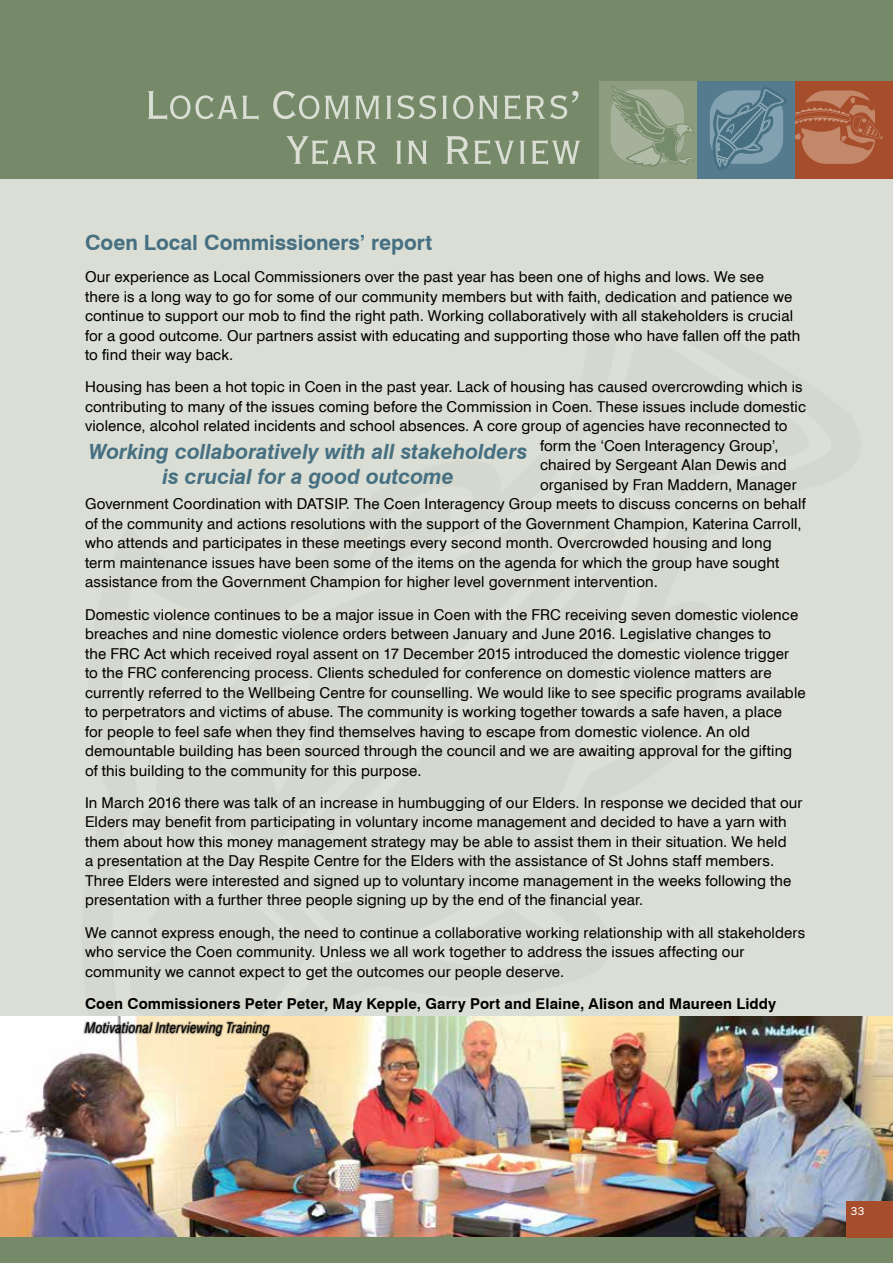
<style>
.page{position:relative;width:893px;height:1263px;background:#fff}
.page>*{position:absolute;margin:0;border:0;box-sizing:border-box;transform-origin:0 0}
.t1{font:52.5px/45px "Copperplate Gothic Std 29 BC";letter-spacing:-.025em;color:#daded4;text-align:right}
.t2{font:italic 700 21px/25.5px "Swiss 721 BT";letter-spacing:-.005em;color:#467082;text-align:center}
.t3{font:700 21px "Swiss 721 BT";color:#467082}
.t4{font:15px/19.5px "Swiss 721 BT";letter-spacing:.01em;color:#000}
.t5{font:700 15px "Swiss 721 BT";letter-spacing:.005em;color:#000}
.t6{font:15px "Copperplate Gothic Std 29 BC";color:#fff}
.t7{font:italic condensed 14.25px "Swiss 721 BT";letter-spacing:.01em;color:#000}
</style>
<div class="page">
<div style="left:0;top:0;width:893px;height:179px;background:#768968"></div>
<div style="left:0;top:179px;width:893px;height:1058px;background:#daded4"></div>
<div style="left:795px;top:81px;width:98px;height:98px;background:#a64d2c"></div>
<svg style="left:795px;top:91px;width:88px;height:73px"></svg>
<div style="left:600px;top:81px;width:97px;height:98px;background:#8d9c7f"></div>
<svg style="left:611px;top:86px;width:83px;height:81px"></svg>
<div style="left:697px;top:81px;width:98px;height:98px;background:#547b8e"></div>
<svg style="left:710px;top:87px;width:77px;height:83px"></svg>
<img style="left:0;top:1016px;width:893px;height:221px">
<svg style="left:83px;top:1020px;width:188px;height:18px;background:#c6baa1"></svg>
<div style="left:0;top:1237px;width:893px;height:26px;background:#768968"></div>
<div style="left:846px;top:1201px;width:47px;height:36px;background:#a64d2c"></div>
<h1 class="t1" style="left:145px;top:83px;width:439px">Local Commissioners’<br>Year in Review</h1>
<h2 class="t3" style="left:85px;top:230px;width:349px">Coen Local Commissioners’ report</h2>
<p class="t4" style="left:85px;top:267px;width:717px">Our experience as Local Commissioners over the past year has been one of highs and lows. We see there is a long way to go for some of our community members but with faith, dedication and patience we continue to support our mob to find the right path. Working collaboratively with all stakeholders is crucial for a good outcome. Our partners assist with educating and supporting those who have fallen off the path to find their way back.</p>
<p class="t4" style="left:85px;top:377px;width:719px">Housing has been a hot topic in Coen in the past year. Lack of housing has caused overcrowding which is</p>
<p class="t4" style="left:85px;top:397px;width:722px">contributing to many of the issues coming before the Commission in Coen. These issues include domestic</p>
<p class="t4" style="left:85px;top:416px;width:704px">violence, alcohol related incidents and school absences. A core group of agencies have reconnected to</p>
<p class="t4" style="left:540px;top:436px;width:240px">form the ‘Coen Interagency Group’,</p>
<p class="t4" style="left:540px;top:455px;width:248px">chaired by Sergeant Alan Dewis and</p>
<p class="t4" style="left:540px;top:475px;width:258px">organised by Fran Maddern, Manager</p>
<p class="t4" style="left:85px;top:494px;width:722px">Government Coordination with DATSIP. The Coen Interagency Group meets to discuss concerns on behalf</p>
<p class="t4" style="left:85px;top:514px;width:718px">of the community and actions resolutions with the support of the Government Champion, Katerina Carroll,</p>
<p class="t4" style="left:85px;top:533px;width:688px">who attends and participates in these meetings every second month. Overcrowded housing and long</p>
<p class="t4" style="left:85px;top:553px;width:696px">term maintenance issues have been some of the items on the agenda for which the group have sought</p>
<p class="t4" style="left:85px;top:572px;width:574px">assistance from the Government Champion for higher level government intervention.</p>
<p class="t4" style="left:85px;top:604px;width:722px">Domestic violence continues to be a major issue in Coen with the FRC receiving seven domestic violence breaches and nine domestic violence orders between January and June 2016. Legislative changes to<br>the FRC Act which received royal assent on 17 December 2015 introduced the domestic violence trigger to the FRC conferencing process. Clients scheduled for conference on domestic violence matters are currently referred to the Wellbeing Centre for counselling. We would like to see specific programs available to perpetrators and victims of abuse. The community is working together towards a safe haven, a place<br>for people to feel safe when they find themselves having to escape from domestic violence. An old demountable building has been sourced through the council and we are awaiting approval for the gifting of this building to the community for this purpose.</p>
<p class="t4" style="left:85px;top:793px;width:719px">In March 2016 there was talk of an increase in humbugging of our Elders. In response we decided that our Elders may benefit from participating in voluntary income management and decided to have a yarn with them about how this money management strategy may be able to assist them in their situation. We held<br>a presentation at the Day Respite Centre for the Elders with the assistance of St Johns staff members.<br>Three Elders were interested and signed up to voluntary income management in the weeks following the presentation with a further three people signing up by the end of the financial year.</p>
<p class="t4" style="left:85px;top:922px;width:722px">We cannot express enough, the need to continue a collaborative working relationship with all stakeholders who service the Coen community. Unless we all work together to address the issues affecting our community we cannot expect to get the outcomes our people deserve.</p>
<p class="t5" style="left:85px;top:994px;width:693px">Coen Commissioners Peter Peter, May Kepple, Garry Port and Elaine, Alison and Maureen Liddy</p>
<p class="t7" style="left:85px;top:1020px;width:186px">Motivational Interviewing Training</p>
<h2 class="t2" style="left:89px;top:438px;width:440px">Working collaboratively with all stakeholders is crucial for a good outcome</h2>
<p class="t6" style="left:850px;top:1203px;width:16px">33</p>
</div>
